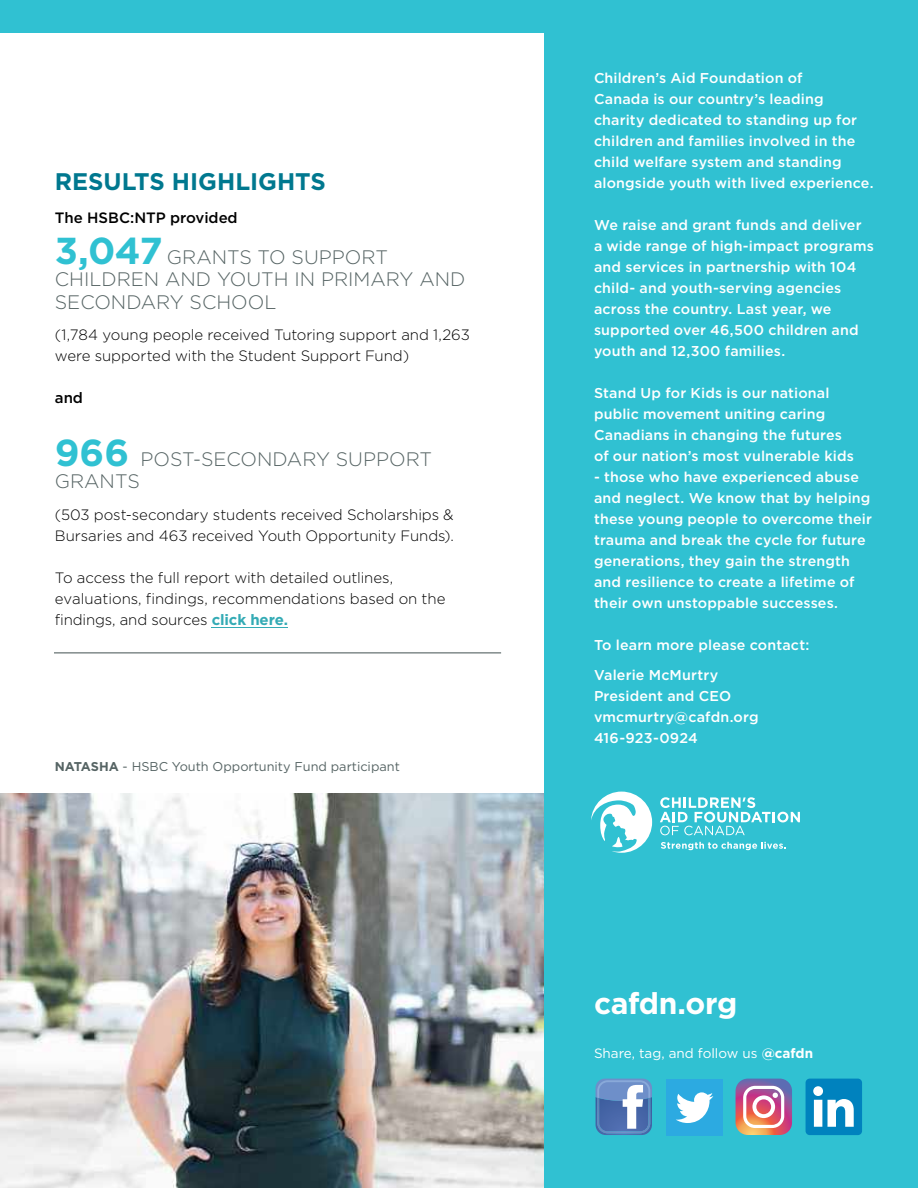
<style>
.page{position:relative;width:918px;height:1188px;background:#fff}
.page>*{position:absolute;margin:0;border:0;box-sizing:border-box;transform-origin:0 0}
.t1{font:700 30px "Gotham";letter-spacing:-.015em;color:#fff}
.t2{font:700 24px "Gotham";color:#00788f}
.t3{font:300 19.5px/22.5px "Gotham";color:#566464}
.t4{font:300 15px/21px "Gotham";color:#000}
.t5{font:500 15px "Gotham";color:#000}
.t6{font:500 14.25px/21px "Gotham";letter-spacing:.01em;color:#fff}
.t7{font:13.5px "Gotham";color:#fff}
.t8{font:12.75px "Gotham";color:#566464}
.s1{font-weight:700;font-size:37.5px;color:#30c1d2}
.s2{font-weight:700;color:#34abb5}
.s3{font-weight:700}
</style>
<div class="page">
<img style="left:0;top:793px;width:544px;height:395px">
<div style="left:544px;top:0;width:374px;height:1188px;background:#30c1d2"></div>
<div style="left:0;top:0;width:544px;height:33px;background:#30c1d2"></div>
<svg style="left:591px;top:792px;width:61px;height:61px"></svg>
<svg style="left:661px;top:842px;width:125px;height:8px"></svg>
<svg style="left:660px;top:797px;width:140px;height:38px"></svg>
<svg style="left:736px;top:1079px;width:56px;height:56px;background:#c7869a"></svg>
<svg style="left:806px;top:1079px;width:56px;height:56px;background:#42a2ce"></svg>
<div style="left:666px;top:1079px;width:57px;height:57px;background:#2caae1"></div>
<svg style="left:676px;top:1092px;width:37px;height:31px"></svg>
<svg style="left:596px;top:1079px;width:56px;height:56px;background:#7392c4"></svg>
<hr style="left:917px;top:1030px;width:1px;height:158px;background:#566464">
<hr style="left:54px;top:652px;width:447px;height:1px;background:#566464">
<hr style="left:917px;top:0;width:1px;height:388px;background:#566464">
<hr style="left:212px;top:627px;width:76px;height:1px;background:#34abb5">
<h2 class="t2" style="left:55px;top:165px;width:273px">RESULTS HIGHLIGHTS</h2>
<p class="t5" style="left:55px;top:208px;width:184px">The HSBC:NTP provided</p>
<h3 class="t3" style="left:55px;top:245px;width:412px"><span class="s1">3,047</span> GRANTS TO SUPPORT<br>CHILDREN AND YOUTH IN PRIMARY AND<br>SECONDARY SCHOOL</h3>
<p class="t4" style="left:55px;top:324px;width:417px">(1,784 young people received Tutoring support and 1,263 were supported with the Student Support Fund)</p>
<p class="t5" style="left:55px;top:388px;width:30px">and</p>
<h3 class="t3" style="left:55px;top:447px;width:379px"><span class="s1">966</span> POST-SECONDARY SUPPORT<br>GRANTS</h3>
<p class="t4" style="left:55px;top:503px;width:401px">(503 post-secondary students received Scholarships &amp;<br>Bursaries and 463 received Youth Opportunity Funds).</p>
<p class="t4" style="left:55px;top:567px;width:392px">To access the full report with detailed outlines, evaluations, findings, recommendations based on the findings, and sources <span class="s2">click here.</span></p>
<p class="t8" style="left:55px;top:758px;width:347px"><span class="s3">NATASHA</span> - HSBC Youth Opportunity Fund participant</p>
<p class="t6" style="left:594px;top:67px;width:281px">Children’s Aid Foundation of<br>Canada is our country’s leading charity dedicated to standing up for children and families involved in the child welfare system and standing alongside youth with lived experience.</p>
<p class="t6" style="left:594px;top:214px;width:281px">We raise and grant funds and deliver<br>a wide range of high-impact programs and services in partnership with 104 child- and youth-serving agencies across the country. Last year, we supported over 46,500 children and youth and 12,300 families.</p>
<p class="t6" style="left:594px;top:382px;width:261px">Stand Up for Kids is our national public movement uniting caring Canadians in changing the futures of our nation’s most vulnerable kids</p>
<p class="t6" style="left:594px;top:466px;width:280px">- those who have experienced abuse and neglect. We know that by helping these young people to overcome their trauma and break the cycle for future generations, they gain the strength and resilience to create a lifetime of their own unstoppable successes.</p>
<p class="t6" style="left:594px;top:630px;width:217px;line-height:30px">To learn more please contact:<br>Valerie McMurtry</p>
<p class="t6" style="left:594px;top:685px;width:166px">President and CEO vmcmurtry@cafdn.org<br>416-923-0924</p>
<h1 class="t1" style="left:594px;top:984px;width:145px">cafdn.org</h1>
<p class="t7" style="left:594px;top:1045px;width:221px">Share, tag, and follow us <span class="s3">@cafdn</span></p>
</div>
